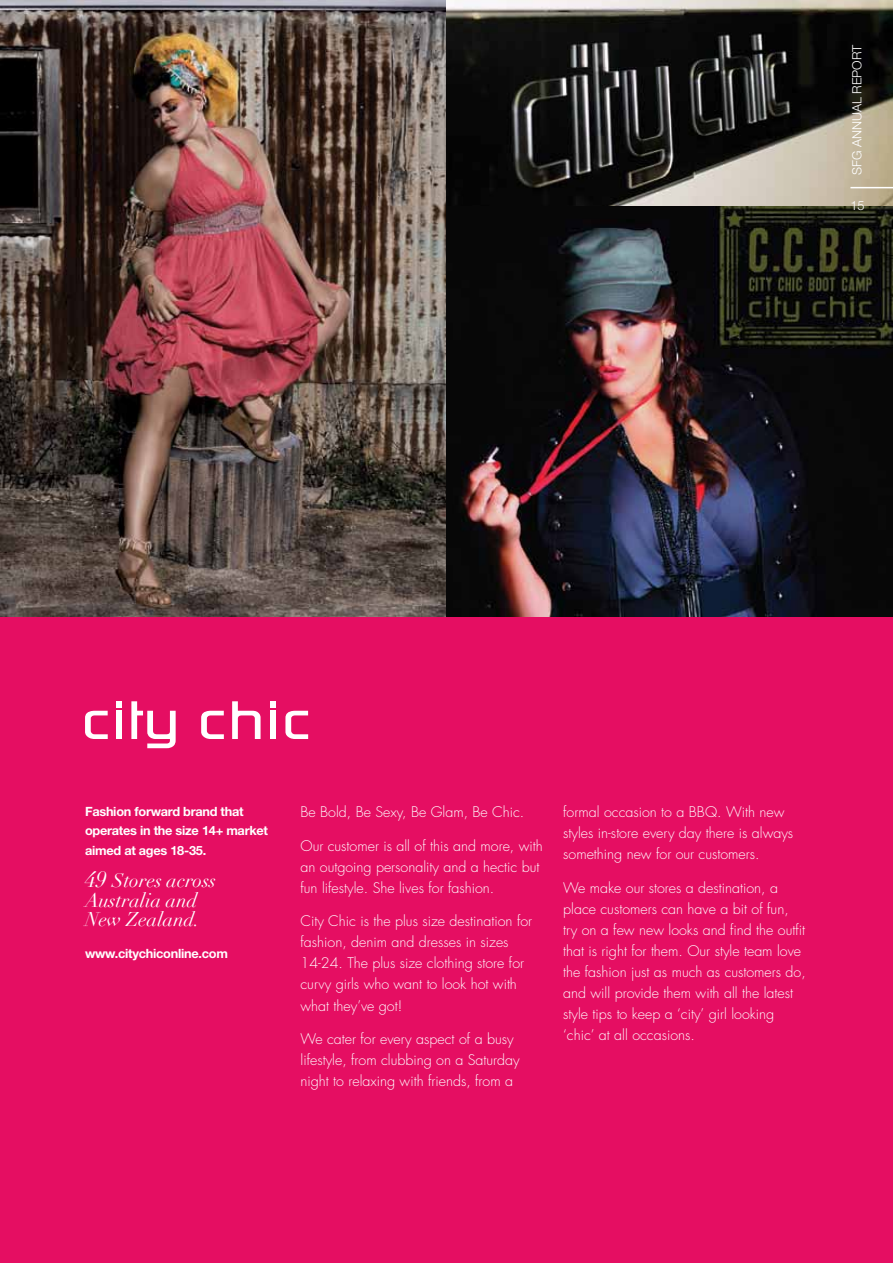
<style>
.page{position:relative;width:893px;height:1263px;background:#fff}
.page>*{position:absolute;margin:0;border:0;box-sizing:border-box;transform-origin:0 0}
.t1{font:italic 19.5px/19.5px "Didot";color:#fff}
.t2{font:300 14.25px/21px "Futura";color:#fff}
.t3{font:700 12.75px/19.5px "Helvetica Neue";letter-spacing:-.02em;color:#fff}
.t4{font:300 12.75px "Helvetica Neue";color:#fff}
.s1{font-size:22.5px}
</style>
<div class="page">
<div style="left:0;top:614px;width:893px;height:649px;background:#e50e62"></div>
<img style="left:1px;top:0;width:445px;height:617px">
<img style="left:446px;top:206px;width:447px;height:411px">
<img style="left:446px;top:0;width:447px;height:206px">
<div style="left:116px;top:711px;width:6px;height:28px;background:#fff"></div>
<svg style="left:131px;top:701px;width:45px;height:47px"></svg>
<svg style="left:85px;top:711px;width:23px;height:28px"></svg>
<div style="left:116px;top:701px;width:6px;height:7px;background:#fff"></div>
<svg style="left:232px;top:701px;width:29px;height:38px"></svg>
<div style="left:270px;top:711px;width:6px;height:28px;background:#fff"></div>
<svg style="left:285px;top:711px;width:23px;height:28px"></svg>
<svg style="left:201px;top:711px;width:23px;height:28px"></svg>
<div style="left:270px;top:701px;width:6px;height:7px;background:#fff"></div>
<img style="left:0;top:0;width:1px;height:617px">
<hr style="left:850px;top:187px;width:43px;height:1px;background:#fff">
<p class="t4" style="left:849px;top:175px;width:132px;rotate:-90deg">SFG Annual Report</p>
<p class="t4" style="left:850px;top:198px;width:16px">15</p>
<p class="t3" style="left:85px;top:801px;width:184px">Fashion forward brand that operates in the size 14+ market aimed at ages 18-35.</p>
<p class="t1" style="left:85px;top:871px;width:133px"><span class="s1">49</span> Stores across<br>Australia and<br>New Zealand.</p>
<p class="t3" style="left:85px;top:944px;width:144px">www.citychiconline.com</p>
<p class="t2" style="left:300px;top:801px;width:225px">Be Bold, Be Sexy, Be Glam, Be Chic.</p>
<p class="t2" style="left:300px;top:835px;width:244px">Our customer is all of this and more, with an outgoing personality and a hectic but fun lifestyle. She lives for fashion.</p>
<p class="t2" style="left:300px;top:911px;width:233px">City Chic is the plus size destination for fashion, denim and dresses in sizes 14-24. The plus size clothing store for curvy girls who want to look hot with what they’ve got!</p>
<p class="t2" style="left:300px;top:1029px;width:221px">We cater for every aspect of a busy lifestyle, from clubbing on a Saturday night to relaxing with friends, from a</p>
<p class="t2" style="left:563px;top:801px;width:232px">formal occasion to a BBQ. With new styles in-store every day there is always something new for our customers.</p>
<p class="t2" style="left:563px;top:877px;width:244px">We make our stores a destination, a place customers can have a bit of fun, try on a few new looks and find the outfit that is right for them. Our style team love the fashion just as much as customers do, and will provide them with all the latest style tips to keep a ‘city’ girl looking ‘chic’ at all occasions.</p>
</div>
